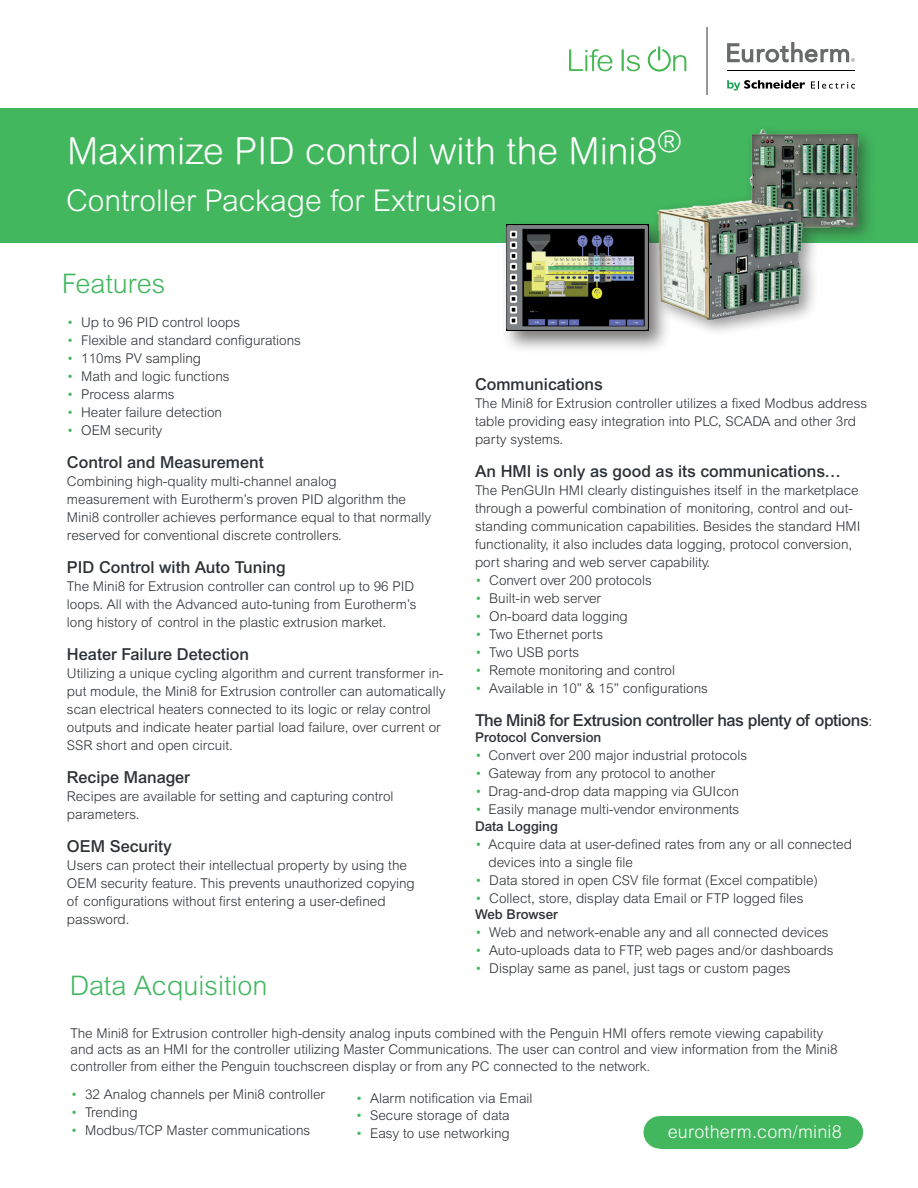
<style>
.page{position:relative;width:918px;height:1188px;background:#fff}
.page>*{position:absolute;margin:0;border:0;box-sizing:border-box;transform-origin:0 0}
.t1{font:300 37.5px "Arial Rounded MT Std";color:#fff}
.t2{font:300 30px "Arial MT Std";color:#fff}
.t3{font:300 27px "Arial MT Std";color:#42b75e}
.t4{font:300 18px "Arial MT Std";letter-spacing:.01em;color:#fff}
.t5{font:500 16.5px "Arial MT Std";color:#2d3135}
.t6{font:500 16.5px "Arial MT Std";letter-spacing:-.025em;color:#2d3135}
.t7{font:300 13.5px/18px "Arial MT Std";color:#2d3135}
.t8{font:500 13.5px "Arial MT Std";color:#2d3135}
.s1{color:#42b75e}
.s2{font-weight:300;font-size:13.5px}
.s3{font-weight:500}
</style>
<div class="page">
<svg style="left:569px;top:49px;width:43px;height:22px"></svg>
<svg style="left:622px;top:49px;width:18px;height:22px"></svg>
<svg style="left:648px;top:47px;width:38px;height:25px"></svg>
<hr style="left:706px;top:27px;width:1px;height:67px;background:#93989c">
<svg style="left:727px;top:80px;width:78px;height:11px"></svg>
<svg style="left:811px;top:81px;width:44px;height:8px"></svg>
<hr style="left:727px;top:71px;width:128px;height:1px;background:#000001">
<svg style="left:727px;top:42px;width:128px;height:21px"></svg>
<div style="left:0;top:108px;width:918px;height:135px;background:#42b75e"></div>
<div style="left:660px;top:1116px;width:188px;height:33px;background:#42b75e"></div>
<div style="left:644px;top:1116px;width:32px;height:33px;background:#42b75e;border-radius:50%"></div>
<div style="left:831px;top:1116px;width:32px;height:33px;background:#42b75e;border-radius:50%"></div>
<img style="left:657px;top:129px;width:213px;height:203px">
<div style="left:501px;top:219px;width:170px;height:135px;background:#231f20;opacity:.6"></div>
<img style="left:506px;top:224px;width:142px;height:106px">
<h1 class="t1" style="left:67px;top:130px;width:616px">Maximize PID control with the Mini8<sup>®</sup></h1>
<h2 class="t2" style="left:66px;top:183px;width:432px">Controller Package for Extrusion</h2>
<h3 class="t3" style="left:62px;top:268px;width:105px">Features</h3>
<p class="t7" style="left:67px;top:313px;width:175px"><span class="s1">•</span> Up to 96 PID control loops</p>
<p class="t7" style="left:67px;top:331px;width:236px"><span class="s1">•</span> Flexible and standard configurations</p>
<p class="t7" style="left:67px;top:349px;width:136px"><span class="s1">•</span> 110ms PV sampling</p>
<p class="t7" style="left:67px;top:367px;width:164px"><span class="s1">•</span> Math and logic functions</p>
<p class="t7" style="left:67px;top:385px;width:109px"><span class="s1">•</span> Process alarms</p>
<p class="t7" style="left:67px;top:403px;width:157px"><span class="s1">•</span> Heater failure detection</p>
<p class="t7" style="left:67px;top:421px;width:97px"><span class="s1">•</span> OEM security</p>
<p class="t5" style="left:67px;top:453px;width:198px">Control and Measurement</p>
<p class="t7" style="left:67px;top:472px;width:366px">Combining high-quality multi-channel analog<br>measurement with Eurotherm’s proven PID algorithm the Mini8 controller achieves performance equal to that normally reserved for conventional discrete controllers.</p>
<p class="t5" style="left:67px;top:558px;width:220px">PID Control with Auto Tuning</p>
<p class="t7" style="left:67px;top:577px;width:351px">The Mini8 for Extrusion controller can control up to 96 PID loops. All with the Advanced auto-tuning from Eurotherm’s long history of control in the plastic extrusion market.</p>
<p class="t5" style="left:67px;top:645px;width:184px">Heater Failure Detection</p>
<p class="t7" style="left:67px;top:664px;width:380px">Utilizing a unique cycling algorithm and current transformer in&shy;put module, the Mini8 for Extrusion controller can automatically scan electrical heaters connected to its logic or relay control outputs and indicate heater partial load failure, over current or SSR short and open circuit.</p>
<p class="t5" style="left:67px;top:768px;width:125px">Recipe Manager</p>
<p class="t7" style="left:67px;top:787px;width:328px">Recipes are available for setting and capturing control parameters.</p>
<p class="t5" style="left:67px;top:837px;width:106px">OEM Security</p>
<p class="t7" style="left:67px;top:856px;width:349px">Users can protect their intellectual property by using the OEM security feature. This prevents unauthorized copying of configurations without first entering a user-defined password.</p>
<h3 class="t3" style="left:70px;top:970px;width:199px">Data Acquisition</h3>
<p class="t5" style="left:475px;top:375px;width:130px">Communications</p>
<p class="t7" style="left:475px;top:394px;width:394px">The Mini8 for Extrusion controller utilizes a fixed Modbus address table providing easy integration into PLC, SCADA and other 3rd party systems.</p>
<p class="t5" style="left:475px;top:462px;width:368px">An HMI is only as good as its communications…</p>
<p class="t7" style="left:475px;top:481px;width:387px">The PenGUIn HMI clearly distinguishes itself in the marketplace through a powerful combination of monitoring, control and out&shy;standing communication capabilities. Besides the standard HMI functionality, it also includes data logging, protocol conversion, port sharing and web server capability.</p>
<p class="t7" style="left:475px;top:571px;width:178px"><span class="s1">•</span> Convert over 200 protocols</p>
<p class="t7" style="left:475px;top:589px;width:128px"><span class="s1">•</span> Built-in web server</p>
<p class="t7" style="left:475px;top:607px;width:154px"><span class="s1">•</span> On-board data logging</p>
<p class="t7" style="left:475px;top:625px;width:130px"><span class="s1">•</span> Two Ethernet ports</p>
<p class="t7" style="left:475px;top:643px;width:106px"><span class="s1">•</span> Two USB ports</p>
<p class="t7" style="left:475px;top:661px;width:202px"><span class="s1">•</span> Remote monitoring and control</p>
<p class="t7" style="left:475px;top:679px;width:235px"><span class="s1">•</span> Available in 10” &amp; 15” configurations</p>
<p class="t6" style="left:475px;top:711px;width:399px">The Mini8 for Extrusion controller has plenty of options<span class="s2">:</span></p>
<p class="t8" style="left:475px;top:730px;width:128px">Protocol Conversion</p>
<p class="t7" style="left:475px;top:747px;width:274px"><span class="s1">•</span> Convert over 200 major industrial protocols</p>
<p class="t7" style="left:475px;top:765px;width:242px"><span class="s1">•</span> Gateway from any protocol to another</p>
<p class="t7" style="left:475px;top:783px;width:265px"><span class="s1">•</span> Drag-and-drop data mapping via GUIcon</p>
<p class="t7" style="left:475px;top:801px;width:266px;line-height:16.5px"><span class="s1">•</span> Easily manage multi-vendor environments<br><span class="s3">Data Logging</span></p>
<p class="t7" style="left:489px;top:835px;width:365px;text-indent:-14px"><span class="s1">•</span> Acquire data at user-defined rates from any or all connected devices into a single file</p>
<p class="t7" style="left:475px;top:871px;width:344px"><span class="s1">•</span> Data stored in open CSV file format (Excel compatible)</p>
<p class="t7" style="left:475px;top:890px;width:330px;line-height:16.5px"><span class="s1">•</span> Collect, store, display data Email or FTP logged files<br><span class="s3">Web Browser</span></p>
<p class="t7" style="left:475px;top:924px;width:355px"><span class="s1">•</span> Web and network-enable any and all connected devices</p>
<p class="t7" style="left:475px;top:942px;width:360px"><span class="s1">•</span> Auto-uploads data to FTP, web pages and/or dashboards</p>
<p class="t7" style="left:475px;top:960px;width:317px"><span class="s1">•</span> Display same as panel, just tags or custom pages</p>
<p class="t7" style="left:70px;top:1025px;width:769px;line-height:16.5px">The Mini8 for Extrusion controller high-density analog inputs combined with the Penguin HMI offers remote viewing capability and acts as an HMI for the controller utilizing Master Communications. The user can control and view information from the Mini8 controller from either the Penguin touchscreen display or from any PC connected to the network.</p>
<p class="t7" style="left:71px;top:1085px;width:256px"><span class="s1">•</span> 32 Analog channels per Mini8 controller</p>
<p class="t7" style="left:71px;top:1103px;width:68px"><span class="s1">•</span> Trending</p>
<p class="t7" style="left:71px;top:1121px;width:241px"><span class="s1">•</span> Modbus/TCP Master communications</p>
<p class="t7" style="left:356px;top:1089px;width:178px"><span class="s1">•</span> Alarm notification via Email</p>
<p class="t7" style="left:356px;top:1107px;width:155px"><span class="s1">•</span> Secure storage of data</p>
<p class="t7" style="left:356px;top:1125px;width:155px"><span class="s1">•</span> Easy to use networking</p>
<h3 class="t4" style="left:668px;top:1121px;width:175px">eurotherm.com/mini8</h3>
</div>
